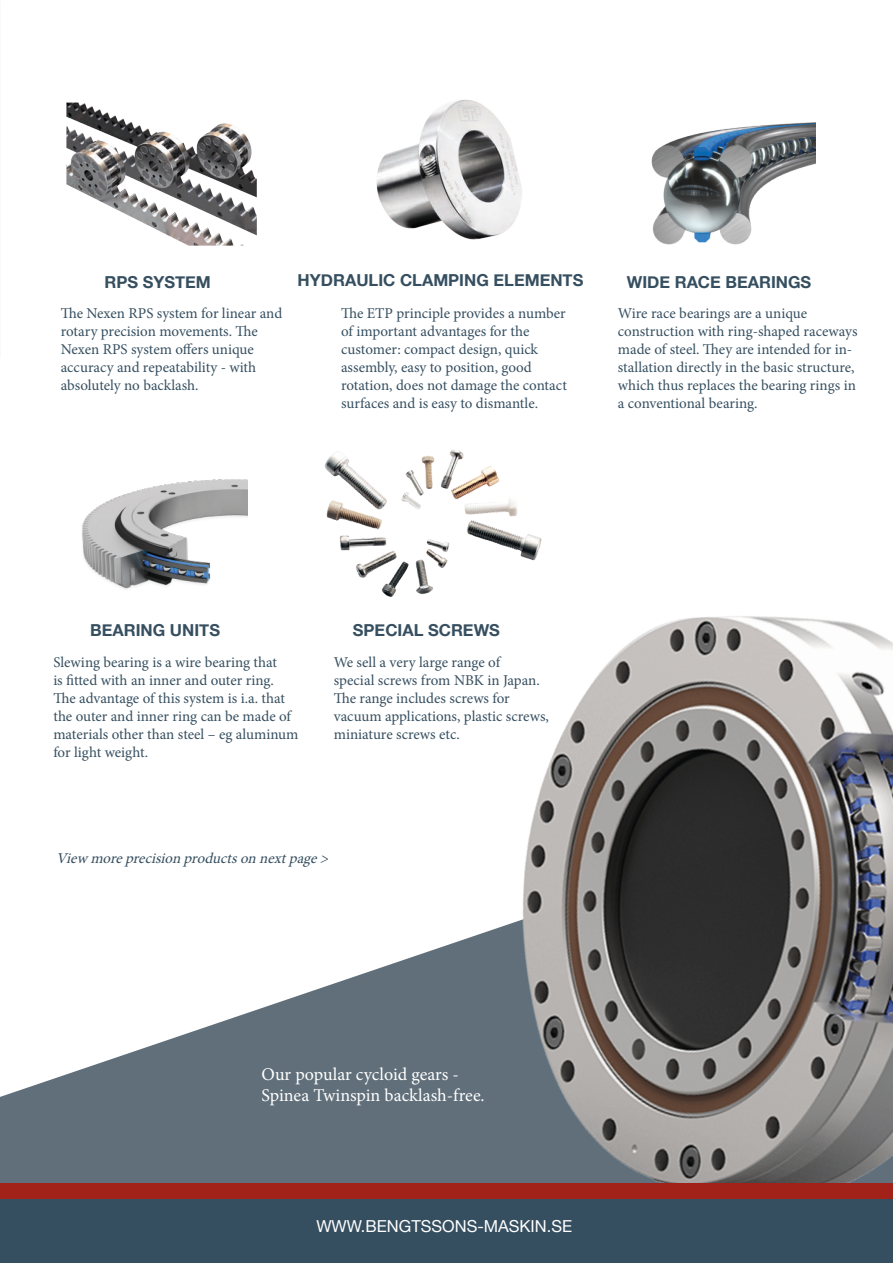
<style>
.page{position:relative;width:893px;height:1263px;background:#fff}
.page>*{position:absolute;margin:0;border:0;box-sizing:border-box;transform-origin:0 0}
.t1{font:18px "Minion Pro";color:#fff}
.t2{font:700 16.5px "Helvetica Neue";color:#364f60}
.t3{font:16.5px "Helvetica Neue";color:#fff}
.t4{font:15px/18px "Minion Pro";color:#364f60}
.t5{font:italic 15px "Minion Pro";color:#364f60}
</style>
<div class="page">
<svg style="left:0;top:982px;width:337px;height:201px;fill:#606f79"></svg>
<img style="left:337px;top:616px;width:556px;height:567px">
<div style="left:0;top:1183px;width:893px;height:49px;background:#a22219"></div>
<div style="left:0;top:1200px;width:893px;height:63px;background:#364f60"></div>
<img style="left:66px;top:102px;width:191px;height:144px">
<img style="left:376px;top:99px;width:146px;height:141px">
<img style="left:651px;top:122px;width:165px;height:123px">
<img style="left:82px;top:479px;width:165px;height:111px">
<img style="left:324px;top:449px;width:222px;height:181px">
<p class="t2" style="left:104px;top:269px;width:108px">RPS SYSTEM</p>
<p class="t4" style="left:61px;top:305px;width:223px">The Nexen RPS system for linear and rotary precision movements. The</p>
<p class="t4" style="left:61px;top:341px;width:195px">Nexen RPS system offers unique</p>
<p class="t4" style="left:61px;top:359px;width:197px">accuracy and repeatability - with</p>
<p class="t4" style="left:61px;top:377px;width:139px">absolutely no backlash.</p>
<p class="t2" style="left:298px;top:267px;width:287px">HYDRAULIC CLAMPING ELEMENTS</p>
<p class="t4" style="left:341px;top:305px;width:226px">The ETP principle provides a number of important advantages for the</p>
<p class="t4" style="left:341px;top:341px;width:199px">customer: compact design, quick</p>
<p class="t4" style="left:341px;top:359px;width:227px">assembly, easy to position, good rotation, does not damage the contact surfaces and is easy to dismantle.</p>
<p class="t2" style="left:627px;top:269px;width:186px">WIDE RACE BEARINGS</p>
<p class="t4" style="left:618px;top:305px;width:241px">Wire race bearings are a unique construction with ring-shaped raceways made of steel. They are intended for in&shy;stallation directly in the basic structure, which thus replaces the bearing rings in a conventional bearing.</p>
<p class="t2" style="left:90px;top:617px;width:131px">BEARING UNITS</p>
<p class="t4" style="left:53px;top:653px;width:247px">Slewing bearing is a wire bearing that<br>is fitted with an inner and outer ring.<br>The advantage of this system is i.a. that the outer and inner ring can be made of materials other than steel – eg aluminum for light weight.</p>
<p class="t2" style="left:353px;top:617px;width:148px">SPECIAL SCREWS</p>
<p class="t4" style="left:334px;top:653px;width:168px">We sell a very large range of</p>
<p class="t4" style="left:334px;top:671px;width:208px">special screws from NBK in Japan.<br>The range includes screws for</p>
<p class="t4" style="left:334px;top:707px;width:217px">vacuum applications, plastic screws,</p>
<p class="t4" style="left:334px;top:725px;width:128px">miniature screws etc.</p>
<p class="t5" style="left:56px;top:848px;width:278px">View moreprecisionproductsonnextpage&gt;</p>
<p class="t1" style="left:261px;top:1062px;width:199px">Our popular cycloid gears -</p>
<p class="t1" style="left:261px;top:1083px;width:225px">Spinea Twinspin backlash-free.</p>
<p class="t3" style="left:316px;top:1215px;width:257px">WWW.BENGTSSONS-MASKIN.SE</p>
</div>
